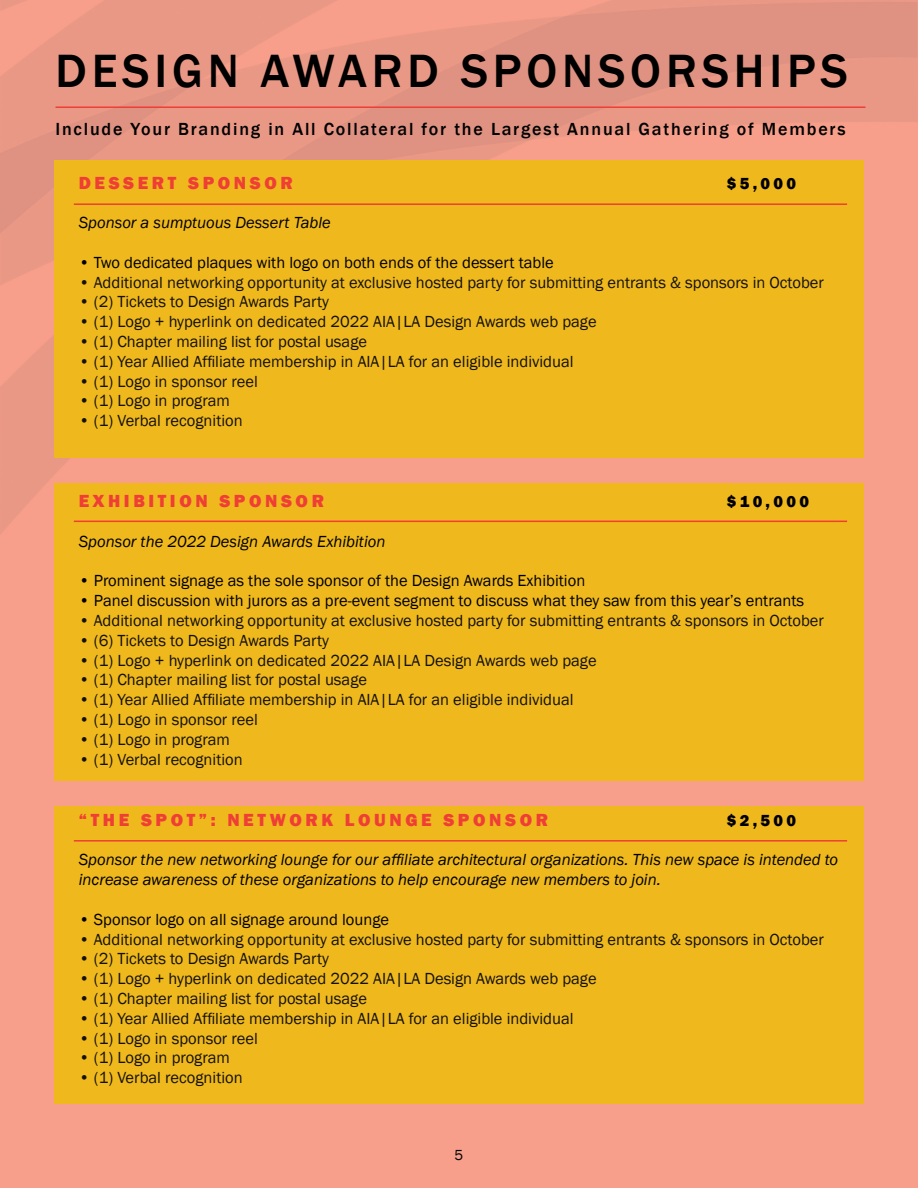
<style>
.page{position:relative;width:918px;height:1188px;background:#fff}
.page>*{position:absolute;margin:0;border:0;box-sizing:border-box;transform-origin:0 0}
.t1{font:500 48px "Franklin Gothic";letter-spacing:.1em;color:#000}
.t2{font:500 18px "Franklin Gothic";letter-spacing:.1em;color:#000}
.t3{font:800 18px "Franklin Gothic";letter-spacing:.2em;color:#ef3e36}
.t4{font:16.5px "Franklin Gothic";color:#13110a}
.t5{font:16.5px "Franklin Gothic";color:#000}
.t6{font:italic 16.5px/19.8px "Franklin Gothic";color:#000}
.t7{font:800 16.5px "Franklin Gothic";letter-spacing:.2em;color:#000}
.t8{font:15px "Franklin Gothic";color:#000}
</style>
<div class="page">
<img style="left:0;top:1px;width:918px;height:1187px">
<hr style="left:56px;top:106px;width:810px;height:2px;background:#ef3e36">
<div style="left:54px;top:160px;width:810px;height:298px;background:#efb81d"></div>
<div style="left:54px;top:806px;width:810px;height:298px;background:#efb81d"></div>
<div style="left:54px;top:483px;width:810px;height:298px;background:#efb81d"></div>
<hr style="left:74px;top:203px;width:773px;height:2px;background:#ef3e36">
<hr style="left:74px;top:521px;width:773px;height:1px;background:#ef3e36">
<hr style="left:74px;top:840px;width:773px;height:2px;background:#ef3e36">
<h1 class="t1" style="left:56px;top:41px;width:794px">DESIGN AWARD SPONSORSHIPS</h1>
<p class="t2" style="left:56px;top:118px;width:792px">Include Your Branding in All Collateral for the Largest Annual Gathering of Members</p>
<p class="t3" style="left:79px;top:171px;width:215px">DESSERT SPONSOR</p>
<p class="t7" style="left:727px;top:172px;width:71px">$5,000</p>
<p class="t6" style="left:79px;top:213px;width:253px">Sponsor a sumptuous Dessert Table</p>
<p class="t5" style="left:79px;top:252px;width:476px">• Two dedicated plaques with logo on both ends of the dessert table</p>
<p class="t4" style="left:79px;top:272px;width:747px">• Additional networking opportunity at exclusive hosted party for submitting entrants &amp; sponsors in October</p>
<p class="t4" style="left:79px;top:292px;width:252px">• (2) Tickets to Design Awards Party</p>
<p class="t4" style="left:79px;top:311px;width:519px">• (1) Logo + hyperlink on dedicated 2022 AIA|LA Design Awards web page</p>
<p class="t4" style="left:79px;top:331px;width:290px">• (1) Chapter mailing list for postal usage</p>
<p class="t4" style="left:79px;top:351px;width:496px">• (1) Year Allied Affiliate membership in AIA|LA for an eligible individual</p>
<p class="t4" style="left:79px;top:371px;width:181px">• (1) Logo in sponsor reel</p>
<p class="t4" style="left:79px;top:391px;width:153px">• (1) Logo in program</p>
<p class="t4" style="left:79px;top:410px;width:165px">• (1) Verbal recognition</p>
<p class="t3" style="left:79px;top:489px;width:247px">EXHIBITION SPONSOR</p>
<p class="t7" style="left:727px;top:491px;width:84px">$10,000</p>
<p class="t6" style="left:79px;top:532px;width:308px">Sponsor the 2022 Design Awards Exhibition</p>
<p class="t5" style="left:79px;top:571px;width:508px">• Prominent signage as the sole sponsor of the Design Awards Exhibition</p>
<p class="t5" style="left:79px;top:590px;width:727px">• Panel discussion with jurors as a pre-event segment to discuss what they saw from this year’s entrants</p>
<p class="t4" style="left:79px;top:610px;width:747px">• Additional networking opportunity at exclusive hosted party for submitting entrants &amp; sponsors in October</p>
<p class="t4" style="left:79px;top:630px;width:252px">• (6) Tickets to Design Awards Party</p>
<p class="t4" style="left:79px;top:650px;width:519px">• (1) Logo + hyperlink on dedicated 2022 AIA|LA Design Awards web page</p>
<p class="t4" style="left:79px;top:670px;width:290px">• (1) Chapter mailing list for postal usage</p>
<p class="t4" style="left:79px;top:689px;width:496px">• (1) Year Allied Affiliate membership in AIA|LA for an eligible individual</p>
<p class="t4" style="left:79px;top:709px;width:181px">• (1) Logo in sponsor reel</p>
<p class="t4" style="left:79px;top:729px;width:153px">• (1) Logo in program</p>
<p class="t4" style="left:79px;top:749px;width:165px">• (1) Verbal recognition</p>
<p class="t3" style="left:79px;top:808px;width:471px">“THE SPOT”: NETWORK LOUNGE SPONSOR</p>
<p class="t7" style="left:727px;top:810px;width:71px">$2,500</p>
<p class="t6" style="left:79px;top:850px;width:761px">Sponsor the new networking lounge for our affiliate architectural organizations. This new space is intended to increase awareness of these organizations to help encourage new members to join.</p>
<p class="t5" style="left:79px;top:909px;width:312px">• Sponsor logo on all signage around lounge</p>
<p class="t4" style="left:79px;top:929px;width:747px">• Additional networking opportunity at exclusive hosted party for submitting entrants &amp; sponsors in October</p>
<p class="t4" style="left:79px;top:949px;width:252px">• (2) Tickets to Design Awards Party</p>
<p class="t4" style="left:79px;top:968px;width:519px">• (1) Logo + hyperlink on dedicated 2022 AIA|LA Design Awards web page</p>
<p class="t4" style="left:79px;top:988px;width:290px">• (1) Chapter mailing list for postal usage</p>
<p class="t4" style="left:79px;top:1008px;width:496px">• (1) Year Allied Affiliate membership in AIA|LA for an eligible individual</p>
<p class="t4" style="left:79px;top:1028px;width:181px">• (1) Logo in sponsor reel</p>
<p class="t4" style="left:79px;top:1048px;width:153px">• (1) Logo in program</p>
<p class="t4" style="left:79px;top:1067px;width:165px">• (1) Verbal recognition</p>
<p class="t8" style="left:455px;top:1145px;width:10px">5</p>
</div>
